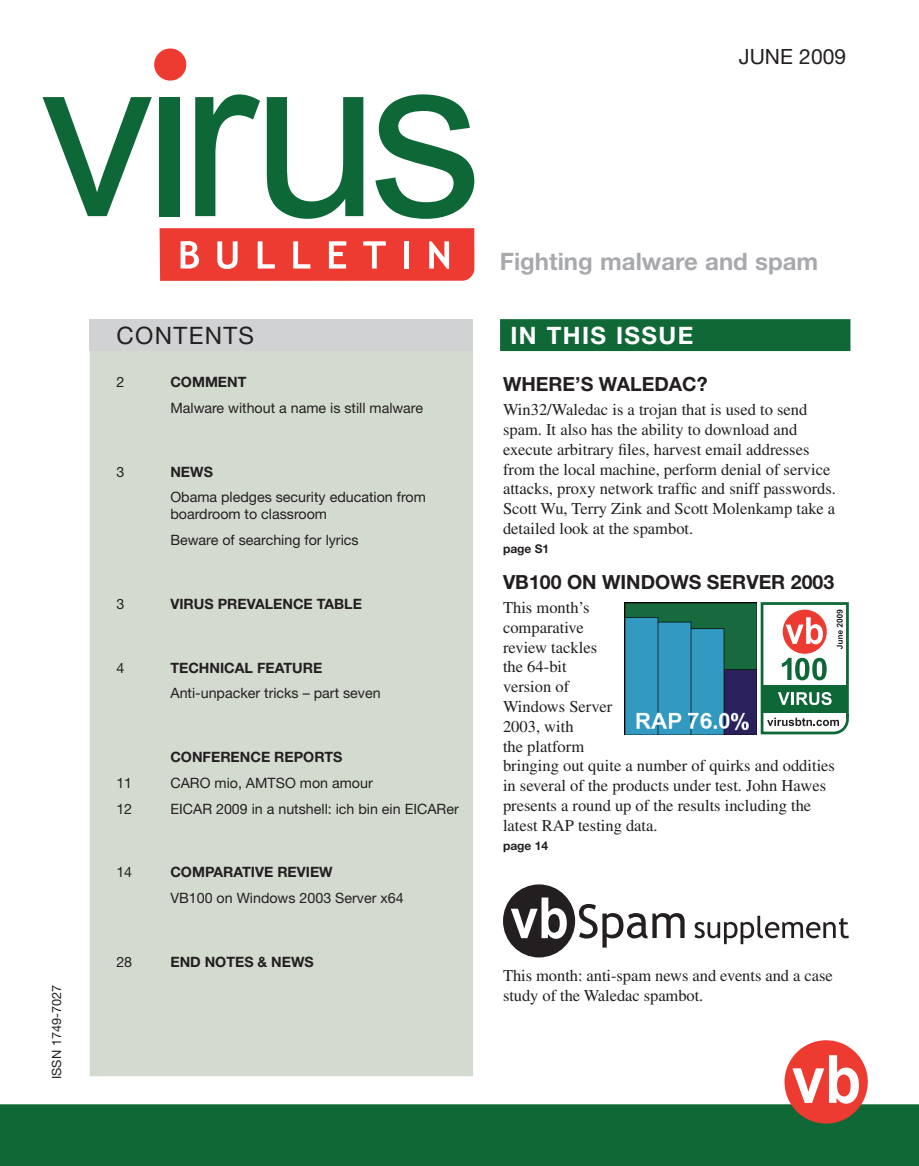
<style>
.page{position:relative;width:919px;height:1166px;background:#fff}
.page>*{position:absolute;margin:0;border:0;box-sizing:border-box;transform-origin:0 0}
.t1{font:700 24px "Helvetica Neue";color:#a8a9ad}
.t2{font:700 24px "Helvetica Neue";letter-spacing:.055em;color:#fff}
.t3{font:24px "Helvetica Neue";letter-spacing:.055em;color:#231f20}
.t4{font:21px "Helvetica Neue";color:#231f20}
.t5{font:700 19.5px "Helvetica Neue";color:#231f20}
.t6{font:16.5px/19.8px "Times";color:#231f20}
.t7{font:14.25px/17.1px "Helvetica Neue";color:#231f20}
.t8{font:700 14.25px "Helvetica Neue";color:#231f20}
.t9{font:12.75px "Helvetica Neue";color:#231f20}
.t10{font:700 12px "Helvetica Neue";color:#231f20}
</style>
<div class="page">
<svg style="left:43px;top:97px;width:109px;height:119px"></svg>
<div style="left:160px;top:97px;width:20px;height:119px;background:#0e6736"></div>
<svg style="left:195px;top:94px;width:65px;height:122px"></svg>
<svg style="left:267px;top:97px;width:96px;height:122px"></svg>
<svg style="left:375px;top:94px;width:99px;height:125px"></svg>
<div style="left:154px;top:48px;width:32px;height:33px;background:#ee3b32;border-radius:50%"></div>
<svg style="left:159px;top:228px;width:315px;height:53px;background:#f0544c"></svg>
<div style="left:0;top:1103px;width:918px;height:62px;background:#0f6836"></div>
<div style="left:784px;top:1039px;width:83px;height:84px;background:#ee3b32;border-radius:50%"></div>
<svg style="left:792px;top:1054px;width:66px;height:49px"></svg>
<div style="left:90px;top:351px;width:383px;height:724px;background:#d3dbd0"></div>
<div style="left:90px;top:319px;width:383px;height:32px;background:#d1d2d4"></div>
<div style="left:500px;top:319px;width:350px;height:32px;background:#0f6836"></div>
<div style="left:503px;top:884px;width:72px;height:73px;background:#231f20;border-radius:50%"></div>
<svg style="left:579px;top:904px;width:105px;height:43px"></svg>
<svg style="left:694px;top:915px;width:154px;height:28px"></svg>
<svg style="left:510px;top:897px;width:56px;height:41px"></svg>
<svg style="left:760px;top:602px;width:88px;height:132px"></svg>
<img style="left:625px;top:602px;width:131px;height:132px">
<p class="t4" style="left:738px;top:49px;width:109px">JUNE 2009</p>
<p class="t9" style="left:52px;top:1078px;width:96px;rotate:-90deg">ISSN 1749-7027</p>
<h1 class="t1" style="left:500px;top:253px;width:320px">Fighting malware and spam</h1>
<h1 class="t3" style="left:116px;top:326px;width:139px">CONTENTS</h1>
<h1 class="t2" style="left:510px;top:326px;width:184px">IN THIS ISSUE</h1>
<p class="t7" style="left:116px;top:374px;width:9px">2</p>
<p class="t8" style="left:170px;top:377px;width:77px">COMMENT</p>
<p class="t7" style="left:170px;top:400px;width:254px">Malware without a name is still malware</p>
<p class="t7" style="left:116px;top:464px;width:9px">3</p>
<p class="t8" style="left:170px;top:466px;width:44px">NEWS</p>
<p class="t7" style="left:170px;top:490px;width:257px">Obama pledges security education from boardroom to classroom</p>
<p class="t7" style="left:170px;top:532px;width:190px">Beware of searching for lyrics</p>
<p class="t7" style="left:116px;top:596px;width:9px">3</p>
<p class="t8" style="left:170px;top:598px;width:193px">VIRUS PREVALENCE TABLE</p>
<p class="t7" style="left:116px;top:660px;width:9px">4</p>
<p class="t8" style="left:170px;top:662px;width:153px">TECHNICAL FEATURE</p>
<p class="t7" style="left:170px;top:686px;width:212px">Anti-unpacker tricks – part seven</p>
<p class="t8" style="left:170px;top:752px;width:173px">CONFERENCE REPORTS</p>
<p class="t7" style="left:116px;top:775px;width:17px">11</p>
<p class="t7" style="left:170px;top:775px;width:204px">CARO mio, AMTSO mon amour</p>
<p class="t7" style="left:116px;top:801px;width:17px">12</p>
<p class="t7" style="left:170px;top:801px;width:290px">EICAR 2009 in a nutshell: ich bin ein EICARer</p>
<p class="t7" style="left:116px;top:865px;width:17px">14</p>
<p class="t8" style="left:170px;top:867px;width:164px">COMPARATIVE REVIEW</p>
<p class="t7" style="left:170px;top:890px;width:235px">VB100 on Windows 2003 Server x64</p>
<p class="t7" style="left:116px;top:954px;width:17px">28</p>
<p class="t8" style="left:170px;top:956px;width:145px">END NOTES &amp; NEWS</p>
<p class="t5" style="left:503px;top:377px;width:206px">WHERE’S WALEDAC?</p>
<p class="t6" style="left:503px;top:401px;width:334px">Win32/Waledac is a trojan that is used to send spam. It also has the ability to download and execute arbitrary files, harvest email addresses from the local machine, perform denial of service attacks, proxy network traffic and sniff passwords.<br>Scott Wu, Terry Zink and Scott Molenkamp take a detailed look at the spambot.</p>
<p class="t10" style="left:503px;top:544px;width:48px">page S1</p>
<p class="t5" style="left:503px;top:574px;width:332px">VB100 ON WINDOWS SERVER 2003</p>
<p class="t6" style="left:503px;top:599px;width:333px">This month’s<br>comparative<br>review tackles<br>the 64-bit<br>version of<br>Windows Server<br>2003, with<br>the platform<br>bringing out quite a number of quirks and oddities in several of the products under test. John Hawes presents a round up of the results including the latest RAP testing data.</p>
<p class="t10" style="left:503px;top:840px;width:47px">page 14</p>
<p class="t6" style="left:503px;top:967px;width:331px">This month: anti-spam news and events and a case study of the Waledac spambot.</p>
</div>
